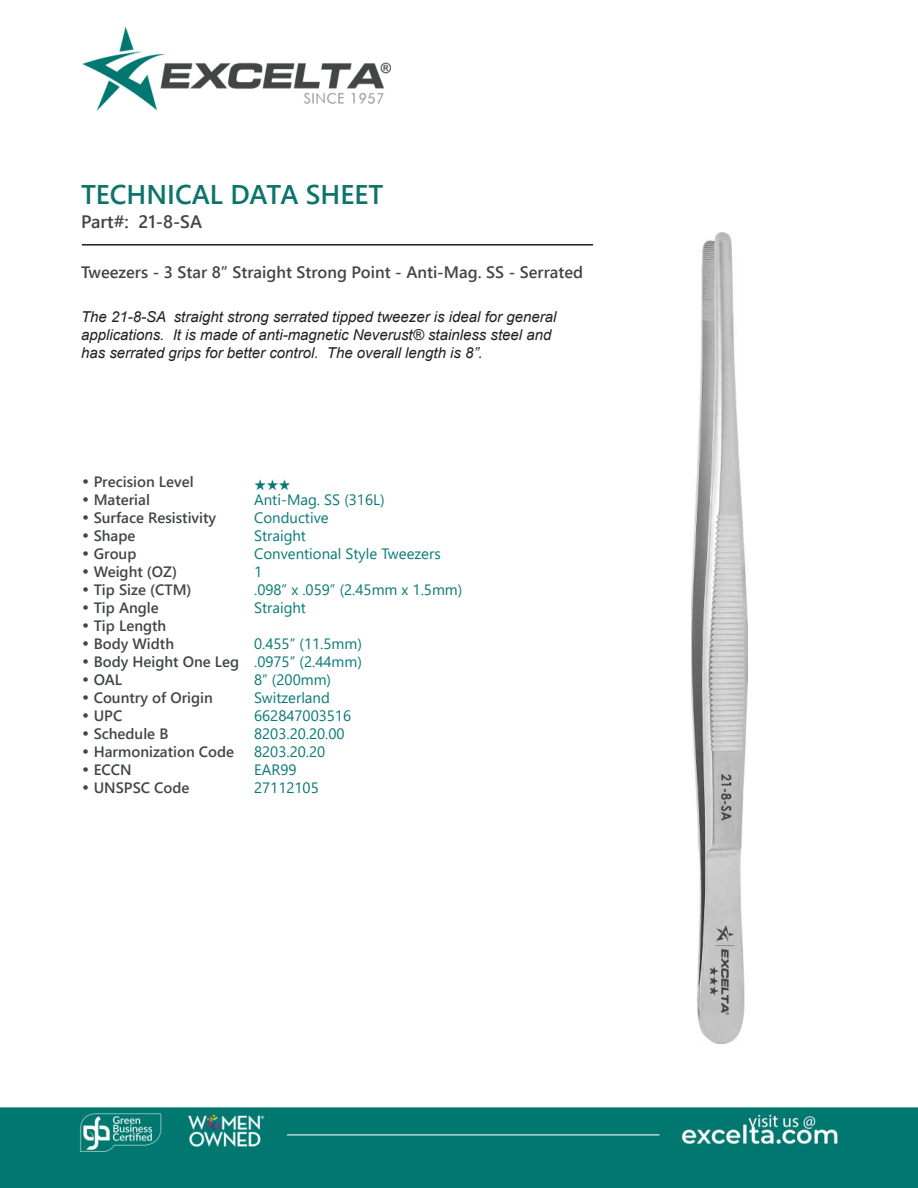
<style>
.page{position:relative;width:918px;height:1188px;background:#fff}
.page>*{position:absolute;margin:0;border:0;box-sizing:border-box;transform-origin:0 0}
.t1{font:700 27px "Yu Gothic UI";color:#0d746d}
.t2{font:700 18px "Yu Gothic UI";color:#424546}
.t3{font:700 16.5px "Yu Gothic UI";color:#424546}
.t4{font:700 15px "Yu Gothic UI";color:#424546}
.t5{font:italic 15px/18px "Arial";color:#221f1f}
.t6{font:15px "Yu Gothic UI";color:#087875}
.t7{font:15px "Zapf Ding Bats";color:#087875}
.s1{font-family:"Century Gothic";font-weight:400}
.s2{font-weight:400;color:#087875}
</style>
<div class="page">
<img style="left:0;top:26px;width:918px;height:1162px">
<img style="left:692px;top:232px;width:56px;height:812px">
<hr style="left:82px;top:244px;width:511px;height:2px;background:#221f1f">
<h1 class="t1" style="left:81px;top:183px;width:304px">TECHNICAL DATA SHEET</h1>
<p class="t2" style="left:81px;top:215px;width:123px">Part#: 21-8-SA</p>
<p class="t3" style="left:81px;top:265px;width:504px">Tweezers - 3 Star 8” Straight Strong Point - Anti-Mag. SS - Serrated</p>
<p class="t5" style="left:81px;top:308px;width:477px">The 21-8-SA straight strong serrated tipped tweezer is ideal for general applications. It is made of anti-magnetic Neverust® stainless steel and has serrated grips for better control. The overall length is 8”.</p>
<p class="t4" style="left:81px;top:475px;width:114px"><span class="s1">•</span> Precision Level</p>
<p class="t7" style="left:254px;top:476px;width:38px">★★★</p>
<p class="t4" style="left:81px;top:493px;width:70px"><span class="s1">•</span> Material</p>
<p class="t6" style="left:254px;top:494px;width:132px">Anti-Mag. SS (316L)</p>
<p class="t4" style="left:81px;top:511px;width:137px"><span class="s1">•</span> Surface Resistivity</p>
<p class="t6" style="left:254px;top:512px;width:76px">Conductive</p>
<p class="t4" style="left:81px;top:529px;width:56px"><span class="s1">•</span> Shape</p>
<p class="t6" style="left:254px;top:530px;width:53px">Straight</p>
<p class="t4" style="left:81px;top:547px;width:57px"><span class="s1">•</span> Group</p>
<p class="t6" style="left:254px;top:548px;width:188px">Conventional Style Tweezers</p>
<p class="t4" style="left:81px;top:565px;width:98px"><span class="s1">•</span> Weight (OZ)</p>
<p class="t6" style="left:254px;top:566px;width:10px">1</p>
<p class="t4" style="left:81px;top:583px;width:112px"><span class="s1">•</span> Tip Size (CTM)</p>
<p class="t6" style="left:254px;top:584px;width:210px">.098” x .059” (2.45mm x 1.5mm)</p>
<p class="t4" style="left:81px;top:601px;width:79px"><span class="s1">•</span> Tip Angle</p>
<p class="t6" style="left:254px;top:602px;width:53px">Straight</p>
<p class="t4" style="left:81px;top:619px;width:87px"><span class="s1">•</span> Tip Length</p>
<p class="t4" style="left:81px;top:637px;width:95px"><span class="s1">•</span> Body Width</p>
<p class="t6" style="left:254px;top:638px;width:109px">0.455” (11.5mm)</p>
<p class="t4" style="left:81px;top:655px;width:282px"><span class="s1">•</span> Body Height One Leg <span class="s2">.0975” (2.44mm)</span></p>
<p class="t4" style="left:81px;top:673px;width:43px"><span class="s1">•</span> OAL</p>
<p class="t6" style="left:254px;top:674px;width:78px">8” (200mm)</p>
<p class="t4" style="left:81px;top:691px;width:133px"><span class="s1">•</span> Country of Origin</p>
<p class="t6" style="left:254px;top:692px;width:77px">Switzerland</p>
<p class="t4" style="left:81px;top:709px;width:43px"><span class="s1">•</span> UPC</p>
<p class="t6" style="left:254px;top:710px;width:99px">662847003516</p>
<p class="t4" style="left:81px;top:727px;width:89px"><span class="s1">•</span> Schedule B</p>
<p class="t6" style="left:254px;top:728px;width:92px">8203.20.20.00</p>
<p class="t4" style="left:81px;top:745px;width:155px"><span class="s1">•</span> Harmonization Code</p>
<p class="t6" style="left:254px;top:746px;width:73px">8203.20.20</p>
<p class="t4" style="left:81px;top:763px;width:52px"><span class="s1">•</span> ECCN</p>
<p class="t6" style="left:254px;top:764px;width:44px">EAR99</p>
<p class="t4" style="left:81px;top:781px;width:110px"><span class="s1">•</span> UNSPSC Code</p>
<p class="t6" style="left:254px;top:782px;width:66px">27112105</p>
</div>
